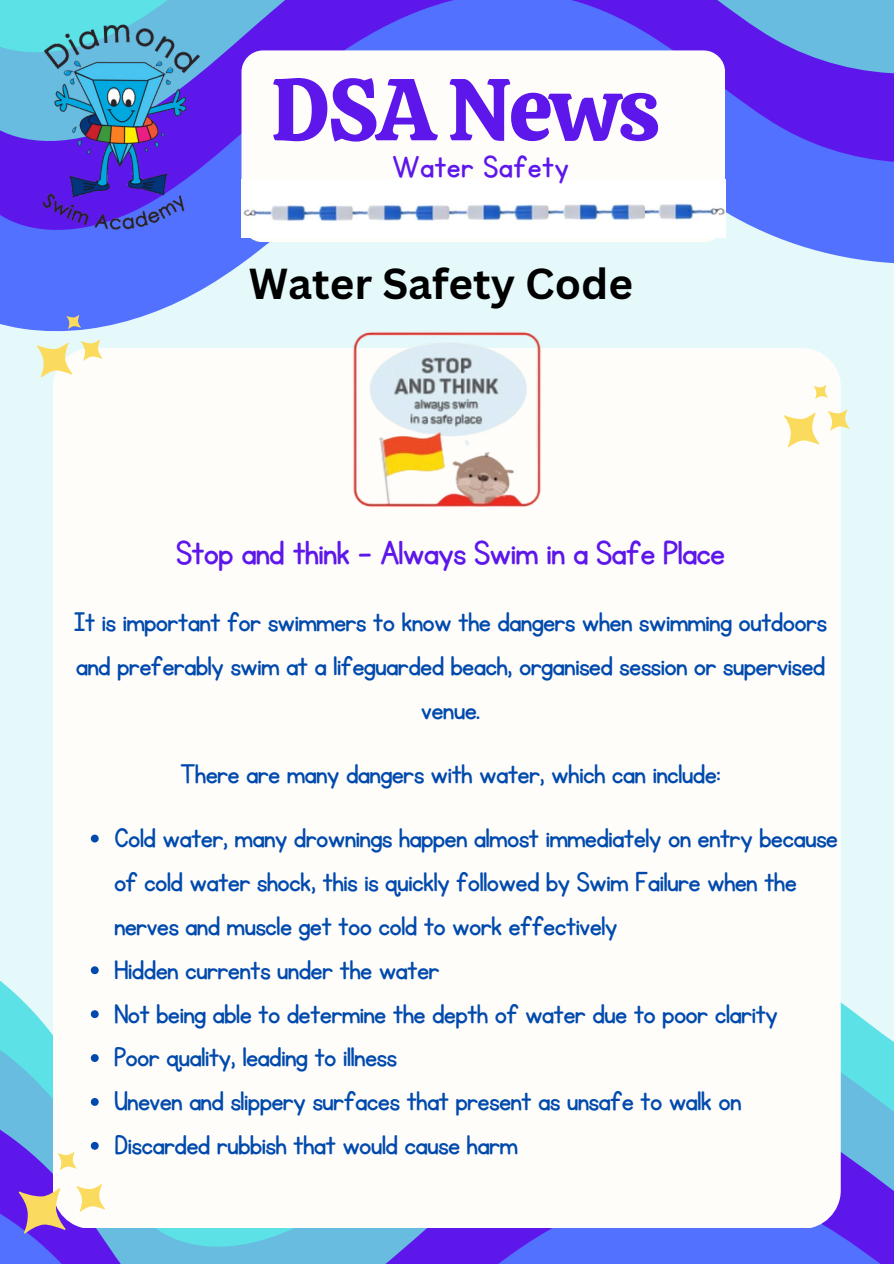
<style>
.page{position:relative;width:894px;height:1264px;background:#fff}
.page>*{position:absolute;margin:0;border:0;box-sizing:border-box;transform-origin:0 0}
.t1{font:87.75px "Calistoga";letter-spacing:-.025em;color:#5e17eb}
.t2{font:700 42.15px "Canva Sans";color:#000}
.t3{font:39px "KG Primary Penmanship";letter-spacing:-.025em;color:#5e17eb}
.t4{font:35.7px "KG Primary Penmanship";letter-spacing:.01em;color:#5e17eb}
.t5{font:31.5px/43.8px "KG Primary Penmanship";letter-spacing:-.025em;color:#004aad;text-align:center}
</style>
<div class="page">
<div style="left:0;top:0;width:893px;height:1263px;background:#e5f9fa"></div>
<svg style="left:0;top:0;width:893px;height:329px"></svg>
<div style="left:241px;top:50px;width:483px;height:192px;background:#fffdfa;border-radius:22px"></div>
<svg style="left:0;top:984px;width:893px;height:88px;fill:#5ce1e6"></svg>
<svg style="left:0;top:1072px;width:893px;height:89px;background:#65bee1"></svg>
<svg style="left:0;top:1161px;width:893px;height:102px;background:#6076ef"></svg>
<img style="left:241px;top:179px;width:484px;height:59px">
<div style="left:53px;top:348px;width:787px;height:879px;background:#fffdfa;border-radius:38px"></div>
<svg style="left:23px;top:305px;width:92px;height:73px"></svg>
<img style="left:12px;top:21px;width:218px;height:218px">
<svg style="left:784px;top:375px;width:66px;height:95px"></svg>
<img style="left:346px;top:321px;width:201px;height:186px">
<svg style="left:91px;top:834px;width:8px;height:8px"></svg>
<svg style="left:91px;top:966px;width:8px;height:8px"></svg>
<svg style="left:91px;top:1010px;width:8px;height:8px"></svg>
<svg style="left:91px;top:1054px;width:8px;height:7px"></svg>
<svg style="left:91px;top:1098px;width:8px;height:7px"></svg>
<svg style="left:1px;top:1139px;width:121px;height:124px"></svg>
<p class="t1" style="left:271px;top:52px;width:390px">DSA News</p>
<p class="t4" style="left:392px;top:149px;width:178px">Water Safety</p>
<p class="t2" style="left:249px;top:253px;width:385px">Water Safety Code</p>
<h1 class="t3" style="left:176px;top:534px;width:550px">Stop and think – Always Swim in a Safe Place</h1>
<h4 class="t5" style="left:74px;top:601px;width:754px">It is important for swimmers to know the dangers when swimming outdoors and preferably swim at a lifeguarded beach, organised session or supervised venue.</h4>
<h2 class="t5" style="left:180px;top:752px;width:542px">There are many dangers with water, which can include:</h2>
<p class="t5" style="left:114px;top:817px;width:725px;text-align:left">Cold water, many drownings happen almost immediately on entry because of cold water shock, this is quickly folowed by Swim Failure when the nerves and muscle get too cold to work effectively</p>
<p class="t5" style="left:114px;top:948px;width:327px">Hidden currents under the water</p>
<h3 class="t5" style="left:114px;top:992px;width:665px">Not being able to determine the depth of water due to poor clarity</h3>
<p class="t5" style="left:114px;top:1036px;width:284px">Poor quality, leading to ilness</p>
<p class="t5" style="left:114px;top:1080px;width:629px">Uneven and slippery surfaces that present as unsafe to walk on</p>
<p class="t5" style="left:114px;top:1124px;width:405px">Discarded rubbish that would cause harm</p>
</div>
